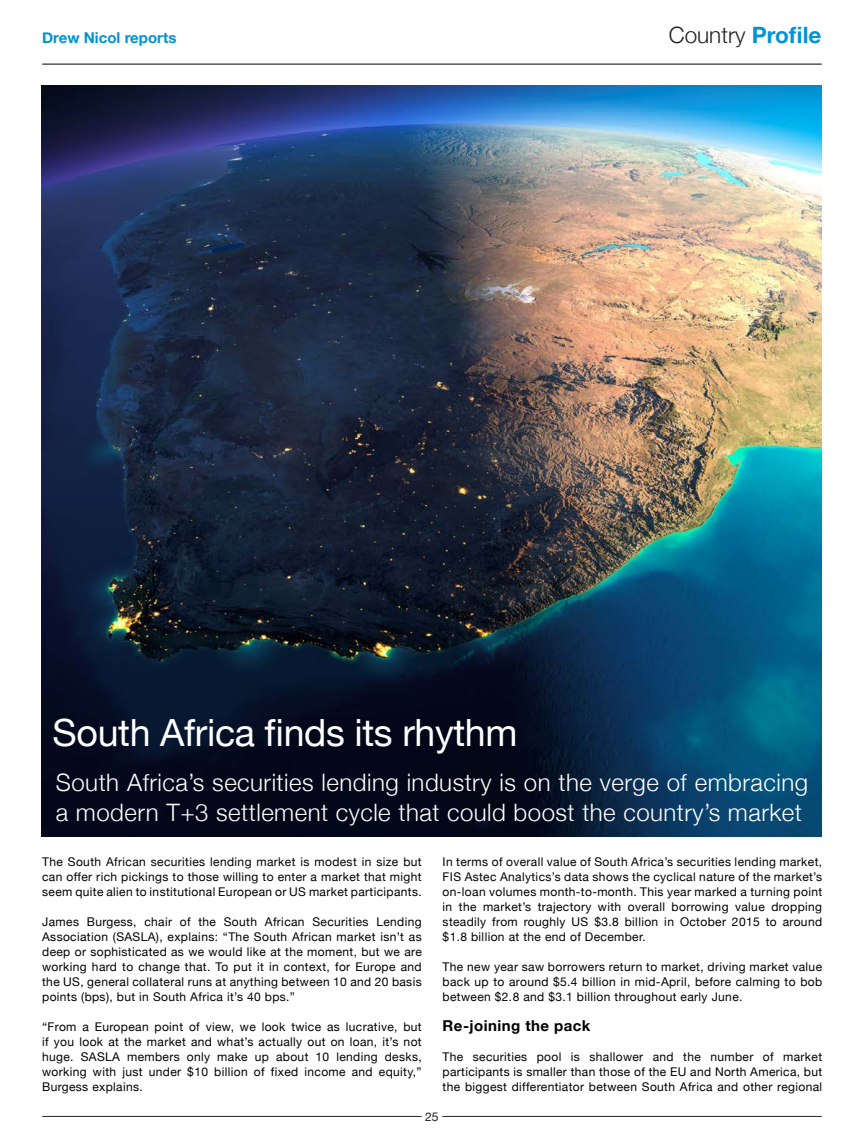
<style>
.page{position:relative;width:864px;height:1136px;background:#fff}
.page>*{position:absolute;margin:0;border:0;box-sizing:border-box;transform-origin:0 0}
.t1{font:37.5px "Helvetica Neue";letter-spacing:-.01em;color:#fff}
.t2{font:300 24px/30px "Helvetica Neue";letter-spacing:.02em;color:#fff}
.t3{font:300 22.5px "Helvetica Neue";color:#231f20}
.t4{font:700 15px "Helvetica Neue";letter-spacing:.03em;color:#000001}
.t5{font:700 15px "Helvetica Neue";color:#0093d5}
.t6{font:12px/15px "Helvetica Neue";letter-spacing:.03em;color:#000001;text-align:justify}
.t7{font:12px "Helvetica Neue";color:#231f20}
.s1{font-weight:700;color:#0093d5}
</style>
<div class="page">
<img style="left:41px;top:85px;width:780px;height:751px">
<hr style="left:43px;top:1115px;width:378px;height:1px;background:#231f20">
<hr style="left:442px;top:1115px;width:379px;height:1px;background:#231f20">
<hr style="left:42px;top:64px;width:779px;height:1px;background:#000">
<p class="t5" style="left:42px;top:26px;width:136px">Drew Nicol reports</p>
<h3 class="t3" style="left:668px;top:17px;width:154px">Country <span class="s1">Profile</span></h3>
<h1 class="t1" style="left:53px;top:705px;width:466px">South Africa finds its rhythm</h1>
<h2 class="t2" style="left:56px;top:765px;width:753px">South Africa’s securities lending industry is on the verge of embracing a modern T+3 settlement cycle that could boost the country’s market</h2>
<p class="t6" style="left:42px;top:854px;width:381px">The South African securities lending market is modest in size but can offer rich pickings to those willing to enter a market that might seem quite alien to institutional European or US market participants.</p>
<p class="t6" style="left:42px;top:914px;width:381px">James Burgess, chair of the South African Securities Lending Association (SASLA), explains: “The South African market isn’t as deep or sophisticated as we would like at the moment, but we are working hard to change that. To put it in context, for Europe and the US, general collateral runs at anything between 10 and 20 basis points (bps), but in South Africa it’s 40 bps.”</p>
<p class="t6" style="left:42px;top:1019px;width:381px">“From a European point of view, we look twice as lucrative, but if you look at the market and what’s actually out on loan, it’s not huge. SASLA members only make up about 10 lending desks, working with just under $10 billion of fixed income and equity,” Burgess explains.</p>
<p class="t6" style="left:442px;top:854px;width:381px">In terms of overall value of South Africa’s securities lending market, FIS Astec Analytics’s data shows the cyclical nature of the market’s on-loan volumes month-to-month. This year marked a turning point in the market’s trajectory with overall borrowing value dropping steadily from roughly US $3.8 billion in October 2015 to around $1.8 billion at the end of December.</p>
<p class="t6" style="left:442px;top:959px;width:381px">The new year saw borrowers return to market, driving market value back up to around $5.4 billion in mid-April, before calming to bob between $2.8 and $3.1 billion throughout early June.</p>
<p class="t4" style="left:442px;top:1013px;width:149px">Re-joining the pack</p>
<p class="t6" style="left:442px;top:1049px;width:381px">The securities pool is shallower and the number of market participants is smaller than those of the EU and North America, but the biggest differentiator between South Africa and other regional</p>
<p class="t7" style="left:425px;top:1107px;width:15px">25</p>
</div>
